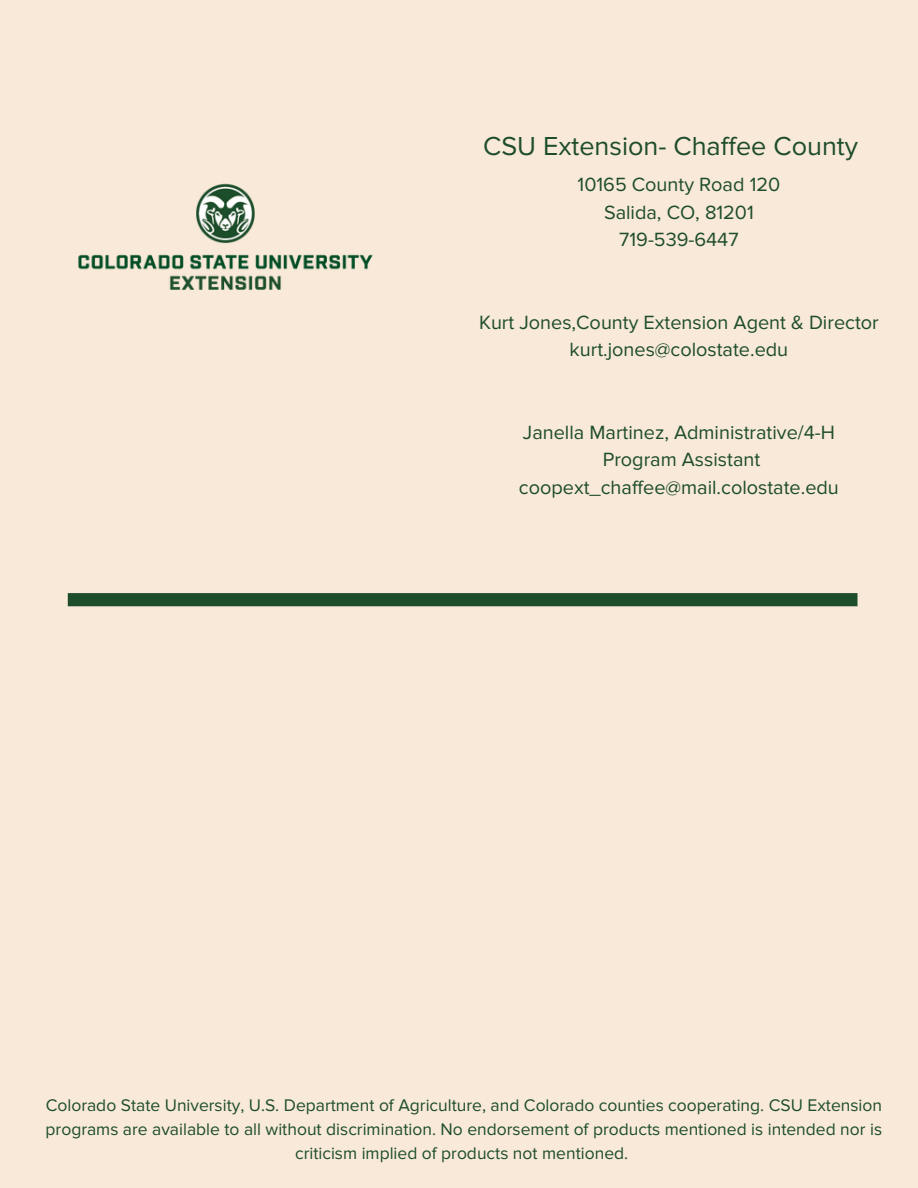
<style>
.page{position:relative;width:918px;height:1188px;background:#f8e9d9}
.page>*{position:absolute;margin:0;border:0;box-sizing:border-box;transform-origin:0 0}
.t1{font:27px "Proxima Nova";color:#1e4d2b}
.t2{font:19.8px "Proxima Nova";color:#1e4d2b}
.t3{font:17.4px/23.7px "Proxima Nova";color:#1e4d2b;text-align:center}
</style>
<div class="page">
<svg style="left:68px;top:593px;width:790px;height:13px;background:#1f4e2c"></svg>
<img style="left:78px;top:183px;width:295px;height:107px">
<p class="t1" style="left:483px;top:130px;width:376px">CSU Extension- Chaffee County</p>
<p class="t2" style="left:578px;top:173px;width:204px">10165 County Road 120</p>
<p class="t2" style="left:604px;top:200px;width:151px">Salida, CO, 81201</p>
<p class="t2" style="left:619px;top:228px;width:121px">719-539-6447</p>
<p class="t2" style="left:479px;top:310px;width:401px">Kurt Jones,County Extension Agent &amp; Director</p>
<p class="t2" style="left:570px;top:338px;width:220px">kurt.jones@colostate.edu</p>
<p class="t2" style="left:523px;top:420px;width:313px">Janella Martinez, Administrative/4-H</p>
<p class="t2" style="left:603px;top:448px;width:159px">Program Assistant</p>
<p class="t2" style="left:519px;top:475px;width:321px">coopext_chaffee@mail.colostate.edu</p>
<p class="t3" style="left:46px;top:1094px;width:838px">Colorado State University, U.S. Department of Agriculture, and Colorado counties cooperating. CSU Extension programs are available to all without discrimination. No endorsement of products mentioned is intended nor is criticism implied of products not mentioned.</p>
</div>
